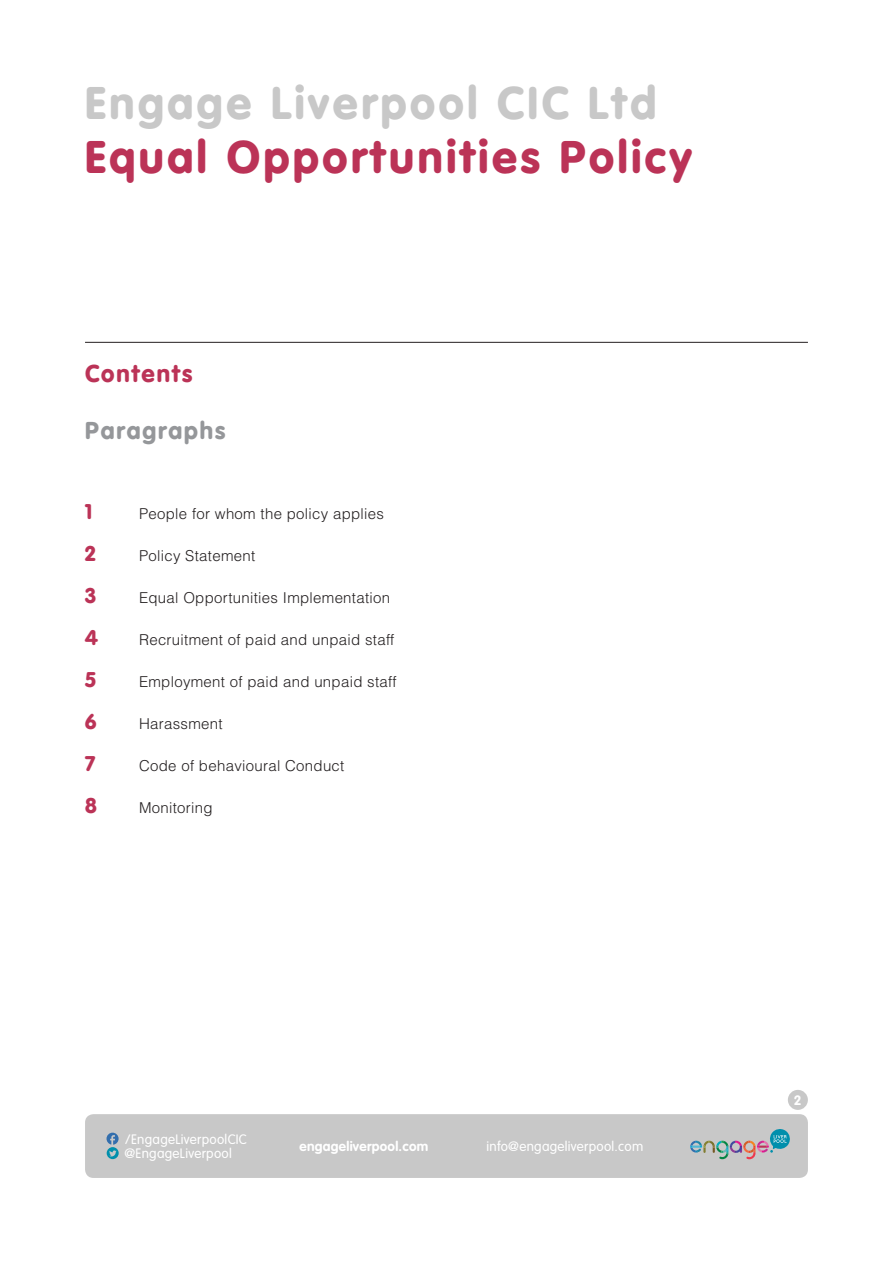
<style>
.page{position:relative;width:893px;height:1263px;background:#fff}
.page>*{position:absolute;margin:0;border:0;box-sizing:border-box;transform-origin:0 0}
.t1{font:900 45px "VAG Rounded LT";letter-spacing:.08em;color:#bb3357}
.t2{font:900 45px "VAG Rounded LT";letter-spacing:.08em;color:#c8c8c8}
.t3{font:900 24px "VAG Rounded LT";letter-spacing:.08em;color:#95979a}
.t4{font:900 24px "VAG Rounded LT";letter-spacing:.08em;color:#bb3357}
.t5{font:900 21px "VAG Rounded LT";color:#bb3357}
.t6{font:300 15px "Helvetica LT";letter-spacing:.02em;color:#231f20}
.t7{font:300 13.5px "VAG Rounded LT";letter-spacing:.02em;color:#fff}
.t8{font:700 13.5px "VAG Rounded LT";letter-spacing:.02em;color:#fff}
</style>
<div class="page">
<div style="left:85px;top:1114px;width:723px;height:64px;background:#c8c8c8;border-radius:9px"></div>
<svg style="left:107px;top:1133px;width:12px;height:26px"></svg>
<svg style="left:690px;top:1129px;width:100px;height:30px"></svg>
<hr style="left:85px;top:342px;width:723px;height:1px;background:#231f20">
<div style="left:788px;top:1090px;width:20px;height:20px;background:#c8c8c8;border-radius:50%"></div>
<p class="t2" style="left:85px;top:76px;width:573px">Engage Liverpool CIC Ltd</p>
<p class="t1" style="left:85px;top:130px;width:608px">Equal Opportunities Policy</p>
<p class="t4" style="left:85px;top:359px;width:109px">Contents</p>
<p class="t3" style="left:85px;top:416px;width:142px">Paragraphs</p>
<p class="t5" style="left:85px;top:498px;width:8px">1</p>
<p class="t6" style="left:139px;top:504px;width:246px">People for whom the policy applies</p>
<p class="t5" style="left:85px;top:540px;width:12px">2</p>
<p class="t6" style="left:139px;top:546px;width:118px">Policy Statement</p>
<p class="t5" style="left:85px;top:582px;width:12px">3</p>
<p class="t6" style="left:139px;top:588px;width:253px">Equal Opportunities Implementation</p>
<p class="t5" style="left:85px;top:624px;width:14px">4</p>
<p class="t6" style="left:139px;top:630px;width:257px">Recruitment of paid and unpaid staff</p>
<p class="t5" style="left:85px;top:666px;width:12px">5</p>
<p class="t6" style="left:139px;top:672px;width:259px">Employment of paid and unpaid staff</p>
<p class="t5" style="left:85px;top:708px;width:13px">6</p>
<p class="t6" style="left:139px;top:714px;width:85px">Harassment</p>
<p class="t5" style="left:85px;top:750px;width:12px">7</p>
<p class="t6" style="left:139px;top:756px;width:207px">Code of behavioural Conduct</p>
<p class="t5" style="left:85px;top:792px;width:13px">8</p>
<p class="t6" style="left:139px;top:798px;width:75px">Monitoring</p>
<p class="t7" style="left:125px;top:1131px;width:123px">/EngageLiverpoolCIC</p>
<p class="t7" style="left:124px;top:1146px;width:109px">@EngageLiverpool</p>
<p class="t8" style="left:300px;top:1138px;width:130px">engageliverpool.com</p>
<p class="t7" style="left:486px;top:1138px;width:158px">info@engageliverpool.com</p>
<p class="t8" style="left:794px;top:1092px;width:9px">2</p>
</div>
